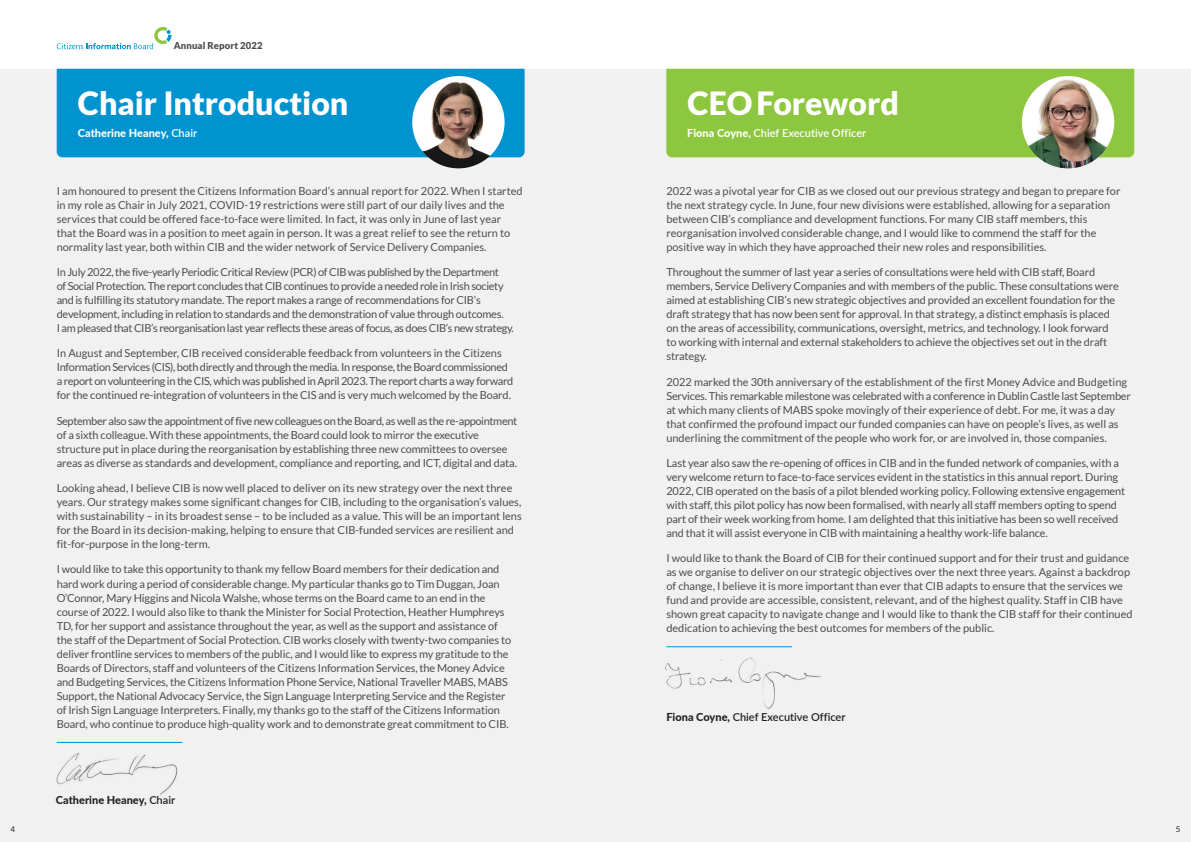
<style>
.page{position:relative;width:1191px;height:842px;background:#fff}
.page>*{position:absolute;margin:0;border:0;box-sizing:border-box;transform-origin:0 0}
.t1{font:900 32px "Lato";color:#fff}
.t2{font:11px/14px "Lato";letter-spacing:-.01em;color:#4c4d4f}
.t3{font:11px/14px "Lato";letter-spacing:-.03em;color:#4c4d4f}
.t4{font:600 11px "Lato";color:#fff}
.t5{font:600 11px "Lato";color:#231f20}
.t6{font:800 11px "Lato";color:#fff}
.t7{font:800 11px "Lato";color:#231f20}
.t8{font:900 9.5px "Lato";letter-spacing:.01em;color:#4c4d4f}
.t9{font:8px "Lato";color:#231f20}
.s1{font-weight:600}
.s2{font-weight:800}
</style>
<div class="page">
<div style="left:595px;top:69px;width:596px;height:773px;background:#f1f1f2"></div>
<div style="left:0;top:69px;width:595px;height:773px;background:#f1f1f2"></div>
<div style="left:666px;top:69px;width:468px;height:88px;background:#8dc63f"></div>
<svg style="left:57px;top:27px;width:114px;height:22px"></svg>
<div style="left:57px;top:69px;width:467px;height:88px;background:#0093d0"></div>
<img style="left:1022px;top:76px;width:92px;height:92px;border-radius:46px">
<img style="left:412px;top:76px;width:92px;height:92px;border-radius:46px">
<img style="left:56px;top:752px;width:122px;height:48px">
<hr style="left:57px;top:742px;width:125px;height:1px;background:#0093d0">
<img style="left:665px;top:658px;width:157px;height:51px">
<hr style="left:666px;top:646px;width:126px;height:1px;background:#0093d0">
<p class="t8" style="left:174px;top:40px;width:90px">Annual Report 2022</p>
<h1 class="t1" style="left:78px;top:85px;width:272px">Chair Introduction</h1>
<p class="t6" style="left:78px;top:125px;width:121px">Catherine Heaney, <span class="s1">Chair</span></p>
<p class="t2" style="left:57px;top:184px;width:467px">I am honoured to present the Citizens Information Board’s annual report for 2022. When I started in my role as Chair in July 2021, COVID-19 restrictions were still part of our daily lives and the services that could be offered face-to-face were limited. In fact, it was only in June of last year that the Board was in a position to meet again in person. It was a great relief to see the return to normality last year, both within CIB and the wider network of Service Delivery Companies.</p>
<p class="t3" style="left:57px;top:265px;width:459px">In July 2022, the five-yearly Periodic Critical Review (PCR) of CIB was published by the Department<br>of Social Protection. The report concludes that CIB continues to provide a needed role in Irish society and is fulfilling its statutory mandate. The report makes a range of recommendations for CIB’s development, including in relation to standards and the demonstration of value through outcomes.<br>I am pleased that CIB’s reorganisation last year reflects these areas of focus, as does CIB’s new strategy.</p>
<p class="t3" style="left:57px;top:346px;width:458px">In August and September, CIB received considerable feedback from volunteers in the Citizens Information Services (CIS), both directly and through the media. In response, the Board commissioned a report on volunteering in the CIS, which was published in April 2023. The report charts a way forward for the continued re-integration of volunteers in the CIS and is very much welcomed by the Board.</p>
<p class="t2" style="left:57px;top:414px;width:462px">September also saw the appointment of five new colleagues on the Board, as well as the re-appointment of a sixth colleague. With these appointments, the Board could look to mirror the executive structure put in place during the reorganisation by establishing three new committees to oversee areas as diverse as standards and development, compliance and reporting, and ICT, digital and data.</p>
<p class="t2" style="left:57px;top:481px;width:466px">Looking ahead, I believe CIB is now well placed to deliver on its new strategy over the next three years. Our strategy makes some significant changes for CIB, including to the organisation’s values, with sustainability – in its broadest sense – to be included as a value. This will be an important lens for the Board in its decision-making, helping to ensure that CIB-funded services are resilient and fit-for-purpose in the long-term.</p>
<p class="t2" style="left:57px;top:562px;width:456px">I would like to take this opportunity to thank my fellow Board members for their dedication and hard work during a period of considerable change. My particular thanks go to Tim Duggan, Joan O’Connor, Mary Higgins and Nicola Walshe, whose terms on the Board came to an end in the course of 2022. I would also like to thank the Minister for Social Protection, Heather Humphreys TD, for her support and assistance throughout the year, as well as the support and assistance of the staff of the Department of Social Protection. CIB works closely with twenty-two companies to deliver frontline services to members of the public, and I would like to express my gratitude to the Boards of Directors, staff and volunteers of the Citizens Information Services, the Money Advice and Budgeting Services, the Citizens Information Phone Service, National Traveller MABS, MABS Support, the National Advocacy Service, the Sign Language Interpreting Service and the Register of Irish Sign Language Interpreters. Finally, my thanks go to the staff of the Citizens Information Board, who continue to produce high-quality work and to demonstrate great commitment to CIB.</p>
<p class="t7" style="left:56px;top:792px;width:121px">Catherine Heaney, <span class="s1">Chair</span></p>
<h1 class="t1" style="left:687px;top:85px;width:213px">CEO Foreword</h1>
<p class="t4" style="left:687px;top:125px;width:181px"><span class="s2">Fiona Coyne,</span> Chief Executive Officer</p>
<p class="t2" style="left:666px;top:184px;width:455px">2022 was a pivotal year for CIB as we closed out our previous strategy and began to prepare for the next strategy cycle. In June, four new divisions were established, allowing for a separation between CIB’s compliance and development functions. For many CIB staff members, this reorganisation involved considerable change, and I would like to commend the staff for the positive way in which they have approached their new roles and responsibilities.</p>
<p class="t2" style="left:666px;top:265px;width:454px">Throughout the summer of last year a series of consultations were held with CIB staff, Board members, Service Delivery Companies and with members of the public. These consultations were aimed at establishing CIB’s new strategic objectives and provided an excellent foundation for the draft strategy that has now been sent for approval. In that strategy, a distinct emphasis is placed on the areas of accessibility, communications, oversight, metrics, and technology. I look forward to working with internal and external stakeholders to achieve the objectives set out in the draft strategy.</p>
<p class="t2" style="left:666px;top:374px;width:466px">2022 marked the 30th anniversary of the establishment of the first Money Advice and Budgeting Services. This remarkable milestone was celebrated with a conference in Dublin Castle last September at which many clients of MABS spoke movingly of their experience of debt. For me, it was a day that confirmed the profound impact our funded companies can have on people’s lives, as well as underlining the commitment of the people who work for, or are involved in, those companies.</p>
<p class="t2" style="left:666px;top:456px;width:460px">Last year also saw the re-opening of offices in CIB and in the funded network of companies, with a very welcome return to face-to-face services evident in the statistics in this annual report. During 2022, CIB operated on the basis of a pilot blended working policy. Following extensive engagement with staff, this pilot policy has now been formalised, with nearly all staff members opting to spend part of their week working from home. I am delighted that this initiative has been so well received and that it will assist everyone in CIB with maintaining a healthy work-life balance.</p>
<p class="t2" style="left:666px;top:551px;width:468px">I would like to thank the Board of CIB for their continued support and for their trust and guidance as we organise to deliver on our strategic objectives over the next three years. Against a backdrop of change, I believe it is more important than ever that CIB adapts to ensure that the services we fund and provide are accessible, consistent, relevant, and of the highest quality. Staff in CIB have shown great capacity to navigate change and I would like to thank the CIB staff for their continued dedication to achieving the best outcomes for members of the public.</p>
<p class="t5" style="left:666px;top:709px;width:181px"><span class="s2">Fiona Coyne,</span> Chief Executive Officer</p>
<p class="t9" style="left:10px;top:825px;width:6px">4</p>
<p class="t9" style="left:1175px;top:825px;width:6px">5</p>
</div>
